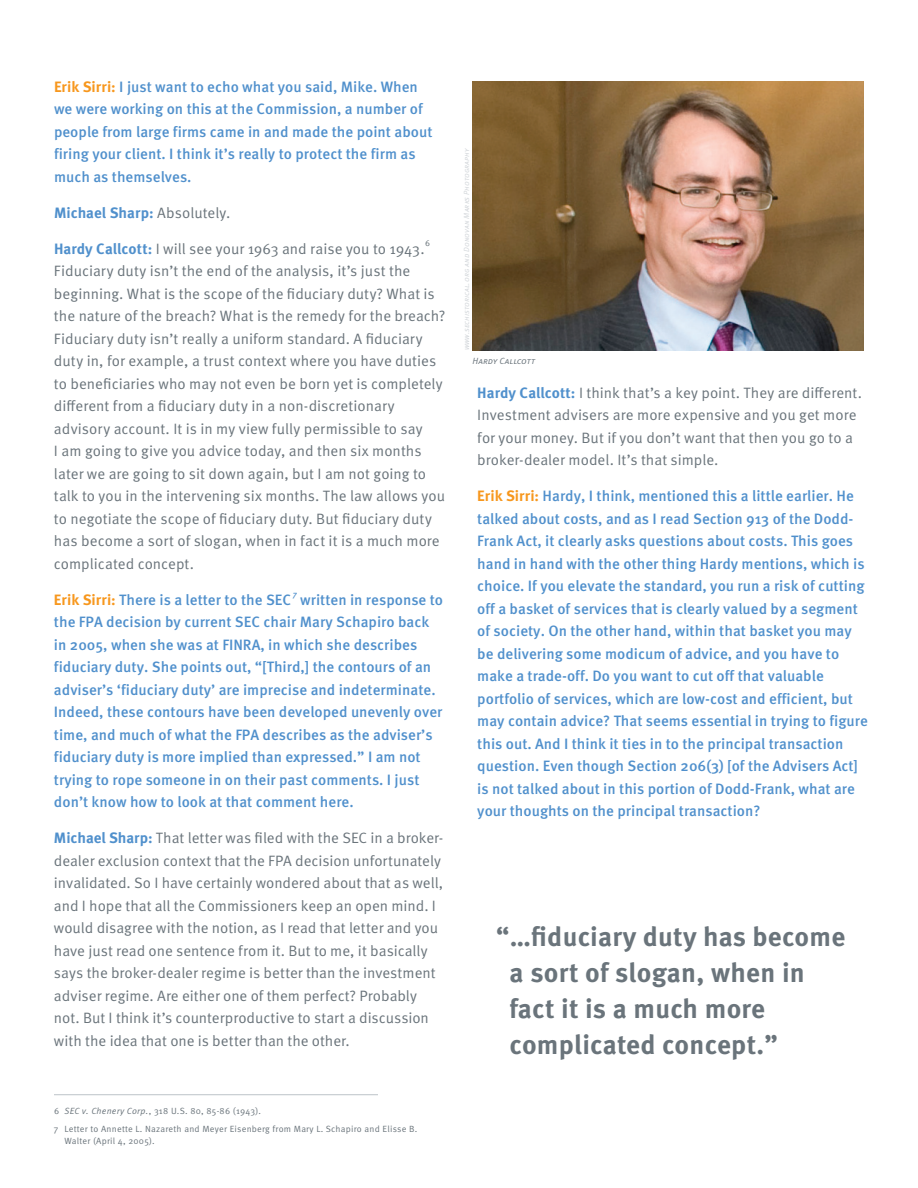
<style>
.page{position:relative;width:918px;height:1188px;background:#fff}
.page>*{position:absolute;margin:0;border:0;box-sizing:border-box;transform-origin:0 0}
.t1{font:700 27px/36px "Meta Pro";letter-spacing:.01em;color:#6a747b}
.t2{font:500 15px/22.5px "Meta Pro";color:#5090cc}
.t3{font:15px/22.5px "Meta Pro";color:#6a747b}
.t4{font:700 15px "Meta Pro";color:#5090cc}
.t5{font:9px/17.4px "Meta Pro";letter-spacing:.025em;color:#6a747b}
.t6{font:italic 9px "Meta Pro";letter-spacing:.02em;color:#6a747b}
.t7{font:8.7px "Meta Pro";color:#6a747b}
.t8{font:italic 500 8.25px "Meta Pro";color:#5090cc}
.t9{font:italic 7.5px "Meta Pro";color:#d0d4d8}
.s1{font-weight:700;color:#f7971d}
.s2{font-weight:400;color:#6a747b}
.s3{font-weight:700;color:#5090cc}
.s4{font-style:italic}
</style>
<div class="page">
<hr style="left:54px;top:1094px;width:324px;height:1px;background:#bcc3c8">
<img style="left:472px;top:81px;width:392px;height:270px">
<p class="t2" style="left:54px;top:76px;width:380px"><span class="s1">Erik Sirri:</span> I just want to echo what you said, Mike. When we were working on this at the Commission, a number of people from large firms came in and made the point about firing your client. I think it’s really to protect the firm as much as themselves.</p>
<p class="t4" style="left:54px;top:203px;width:178px">Michael Sharp: <span class="s2">Absolutely.</span></p>
<p class="t3" style="left:54px;top:238px;width:372px"><span class="s3">Hardy Callcott:</span> I will see your 1963 and raise you to 1943.</p>
<p class="t7" style="left:425px;top:238px;width:7px">6</p>
<p class="t3" style="left:54px;top:260px;width:393px">Fiduciary duty isn’t the end of the analysis, it’s just the beginning. What is the scope of the fiduciary duty? What is the nature of the breach? What is the remedy for the breach?<br>Fiduciary duty isn’t really a uniform standard. A fiduciary duty in, for example, a trust context where you have duties to beneficiaries who may not even be born yet is completely different from a fiduciary duty in a non-discretionary advisory account. It is in my view fully permissible to say<br>I am going to give you advice today, and then six months later we are going to sit down again, but I am not going to talk to you in the intervening six months. The law allows you to negotiate the scope of fiduciary duty. But fiduciary duty has become a sort of slogan, when in fact it is a much more complicated concept.</p>
<p class="t2" style="left:54px;top:589px;width:239px"><span class="s1">Erik Sirri:</span> There is a letter to the SEC</p>
<p class="t8" style="left:293px;top:589px;width:6px">7</p>
<p class="t2" style="left:54px;top:589px;width:391px;text-indent:246px">written in response to the FPA decision by current SEC chair Mary Schapiro back in 2005, when she was at FINRA, in which she describes fiduciary duty. She points out, “[Third,] the contours of an adviser’s ‘fiduciary duty’ are imprecise and indeterminate.<br>Indeed, these contours have been developed unevenly over time, and much of what the FPA describes as the adviser’s fiduciary duty is more implied than expressed.” I am not trying to rope someone in on their past comments. I just don’t know how to look at that comment here.</p>
<p class="t3" style="left:54px;top:827px;width:391px"><span class="s3">Michael Sharp:</span> That letter was filed with the SEC in a broker&shy;dealer exclusion context that the FPA decision unfortunately invalidated. So I have certainly wondered about that as well, and I hope that all the Commissioners keep an open mind. I would disagree with the notion, as I read that letter and you have just read one sentence from it. But to me, it basically says the broker-dealer regime is better than the investment adviser regime. Are either one of them perfect? Probably not. But I think it’s counterproductive to start a discussion with the idea that one is better than the other.</p>
<p class="t5" style="left:54px;top:1103px;width:365px">6 <span class="s4">SEC v. Chenery Corp.</span>, 318 U.S. 80, 85-86 (1943).<br>7 Letter to Annette L. Nazareth and Meyer Eisenberg from Mary L. Schapiro and Elisse B.</p>
<p class="t5" style="left:65px;top:1132px;width:92px">Walter (April 4, 2005).</p>
<p class="t9" style="left:462px;top:350px;width:204px;rotate:-90deg">www.sechistorical.org and Donovan Marks Photography</p>
<p class="t6" style="left:472px;top:356px;width:63px">Hardy Callcott</p>
<p class="t3" style="left:477px;top:382px;width:386px"><span class="s3">Hardy Callcott:</span> I think that’s a key point. They are different.<br>Investment advisers are more expensive and you get more for your money. But if you don’t want that then you go to a broker-dealer model. It’s that simple.</p>
<p class="t2" style="left:477px;top:485px;width:392px"><span class="s1">Erik Sirri:</span> Hardy, I think, mentioned this a little earlier. He talked about costs, and as I read Section 913 of the Dodd-Frank Act, it clearly asks questions about costs. This goes hand in hand with the other thing Hardy mentions, which is choice. If you elevate the standard, you run a risk of cutting off a basket of services that is clearly valued by a segment of society. On the other hand, within that basket you may be delivering some modicum of advice, and you have to make a trade-off. Do you want to cut off that valuable portfolio of services, which are low-cost and efficient, but may contain advice? That seems essential in trying to figure this out. And I think it ties in to the principal transaction question. Even though Section 206(3) [of the Advisers Act] is not talked about in this portion of Dodd-Frank, what are your thoughts on the principal transaction?</p>
<h1 class="t1" style="left:510px;top:919px;width:337px;text-indent:-14px">“…fiduciary duty has become a sort of slogan, when in fact it is a much more complicated concept.”</h1>
</div>
